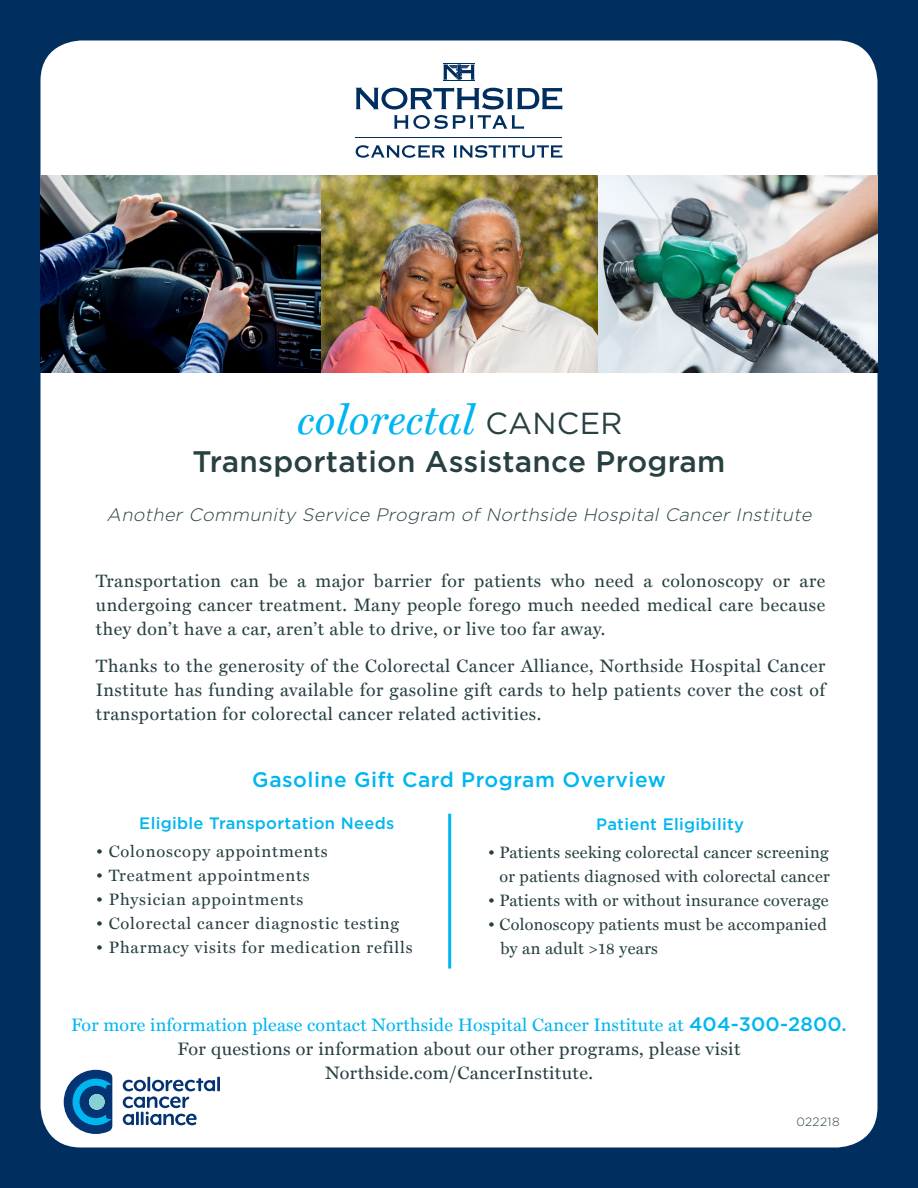
<style>
.page{position:relative;width:918px;height:1188px;background:#002e5e}
.page>*{position:absolute;margin:0;border:0;box-sizing:border-box;transform-origin:0 0}
.t1{font:italic 42.3px "Miller Text";letter-spacing:.01em;color:#00b6f0}
.t2{font:500 29.7px "Gotham";letter-spacing:.01em;color:#284042}
.t3{font:500 21px "Gotham";letter-spacing:.025em;color:#00b6f0}
.t4{font:18px/24px "Miller Text";letter-spacing:.03em;color:#284042;text-align:justify}
.t5{font:18px "Miller Text";letter-spacing:.01em;color:#00b6f0}
.t6{font:italic 300 18px "Gotham";color:#284042}
.t7{font:16.5px/24px "Miller Text";letter-spacing:.02em;color:#284042;text-align:right}
.t8{font:16.5px "Miller Text";letter-spacing:.05em;color:#284042}
.t9{font:500 16.5px "Gotham";letter-spacing:.02em;color:#00b6f0}
.t10{font:300 12px "Gotham";letter-spacing:.035em;color:#284042}
.s1{font-family:"Gotham";font-style:normal;font-size:30.45px;color:#284042}
.s2{font-family:"Gotham";font-weight:500;font-size:19.5px}
</style>
<div class="page">
<div style="left:40px;top:40px;width:838px;height:1108px;background:#fff;border-radius:40px"></div>
<img style="left:40px;top:176px;width:838px;height:197px">
<svg style="left:356px;top:145px;width:89px;height:13px"></svg>
<svg style="left:453px;top:145px;width:109px;height:13px"></svg>
<hr style="left:443px;top:80px;width:32px;height:1px;background:#002e5e">
<hr style="left:443px;top:63px;width:32px;height:1px;background:#002e5e">
<hr style="left:443px;top:81px;width:32px;height:1px;background:#002e5e">
<svg style="left:443px;top:65px;width:32px;height:14px"></svg>
<svg style="left:356px;top:88px;width:206px;height:41px"></svg>
<hr style="left:356px;top:137px;width:206px;height:1px;background:#002e5e">
<svg style="left:64px;top:1070px;width:48px;height:64px;background:#2c71a5"></svg>
<div style="left:89px;top:1094px;width:16px;height:16px;background:#85d1d4;border-radius:50%"></div>
<hr style="left:217px;top:1077px;width:3px;height:14px;background:#053474">
<hr style="left:147px;top:1077px;width:3px;height:14px;background:#053474">
<svg style="left:123px;top:1078px;width:92px;height:47px"></svg>
<hr style="left:448px;top:814px;width:3px;height:155px;background:#00b6f0">
<p class="t1" style="left:297px;top:394px;width:327px">colorectal <span class="s1">CANCER</span></p>
<p class="t2" style="left:193px;top:445px;width:534px">Transportation Assistance Program</p>
<p class="t6" style="left:107px;top:505px;width:710px">Another Community Service Program of Northside Hospital Cancer Institute</p>
<p class="t4" style="left:96px;top:568px;width:731px">Transportation can be a major barrier for patients who need a colonoscopy or are undergoing cancer treatment. Many people forego much needed medical care because they don’t have a car, aren’t able to drive, or live too far away.</p>
<p class="t4" style="left:96px;top:654px;width:731px">Thanks to the generosity of the Colorectal Cancer Alliance, Northside Hospital Cancer Institute has funding available for gasoline gift cards to help patients cover the cost of transportation for colorectal cancer related activities.</p>
<p class="t3" style="left:252px;top:768px;width:415px">Gasoline Gift Card Program Overview</p>
<p class="t9" style="left:139px;top:814px;width:257px">Eligible Transportation Needs</p>
<p class="t8" style="left:96px;top:842px;width:233px">• Colonoscopy appointments</p>
<p class="t8" style="left:96px;top:866px;width:215px">• Treatment appointments</p>
<p class="t8" style="left:96px;top:890px;width:209px">• Physician appointments</p>
<p class="t8" style="left:96px;top:914px;width:305px">• Colorectal cancer diagnostic testing</p>
<p class="t8" style="left:96px;top:938px;width:318px">• Pharmacy visits for medication refills</p>
<p class="t9" style="left:596px;top:815px;width:149px">Patient Eligibility</p>
<p class="t7" style="left:488px;top:841px;width:343px">• Patients seeking colorectal cancer screening or patients diagnosed with colorectal cancer</p>
<p class="t7" style="left:488px;top:889px;width:342px">• Patients with or without insurance coverage</p>
<p class="t7" style="left:500px;top:913px;width:328px;text-align:left;text-indent:-12px">• Colonoscopy patients must be accompanied by an adult &gt;18 years</p>
<p class="t5" style="left:71px;top:1014px;width:777px">For more information please contact Northside Hospital Cancer Institute at <span class="s2">404-300-2800.</span></p>
<p class="t4" style="left:178px;top:1037px;width:564px">For questions or information about our other programs, please visit</p>
<p class="t4" style="left:325px;top:1061px;width:269px">Northside.com/CancerInstitute.</p>
<p class="t10" style="left:796px;top:1115px;width:45px">022218</p>
</div>
